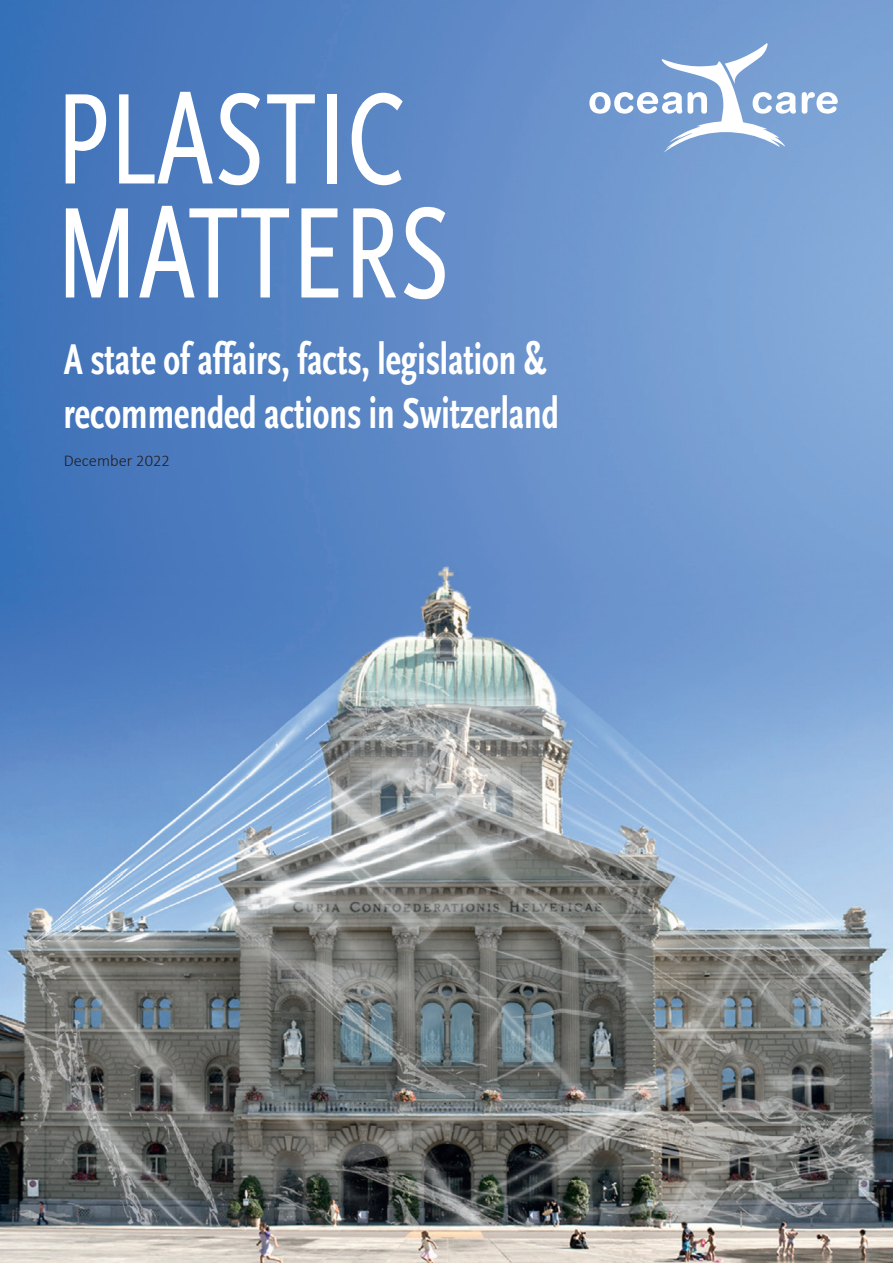
<style>
.page{position:relative;width:893px;height:1263px;background:#fff}
.page>*{position:absolute;margin:0;border:0;box-sizing:border-box;transform-origin:0 0}
.t1{font:135px/114px "Scala Sans Cond";color:#fff;scale:.85 1}
.t2{font:700 45px/54px "Scala Sans Cond";color:#fff;scale:.85 1}
.t3{font:300 16.5px "Calibri";color:#231f20}
</style>
<div class="page">
<img style="left:0;top:0;width:893px;height:1263px">
<svg style="left:589px;top:43px;width:207px;height:109px"></svg>
<svg style="left:802px;top:92px;width:36px;height:22px"></svg>
<p class="t1" style="left:55px;top:85px;width:466px">PLASTIC<br>MATTERS</p>
<p class="t2" style="left:64px;top:334px;width:584px">A state of affairs, facts, legislation &amp; recommended actions in Switzerland</p>
<p class="t3" style="left:64px;top:450px;width:107px">December 2022</p>
</div>
